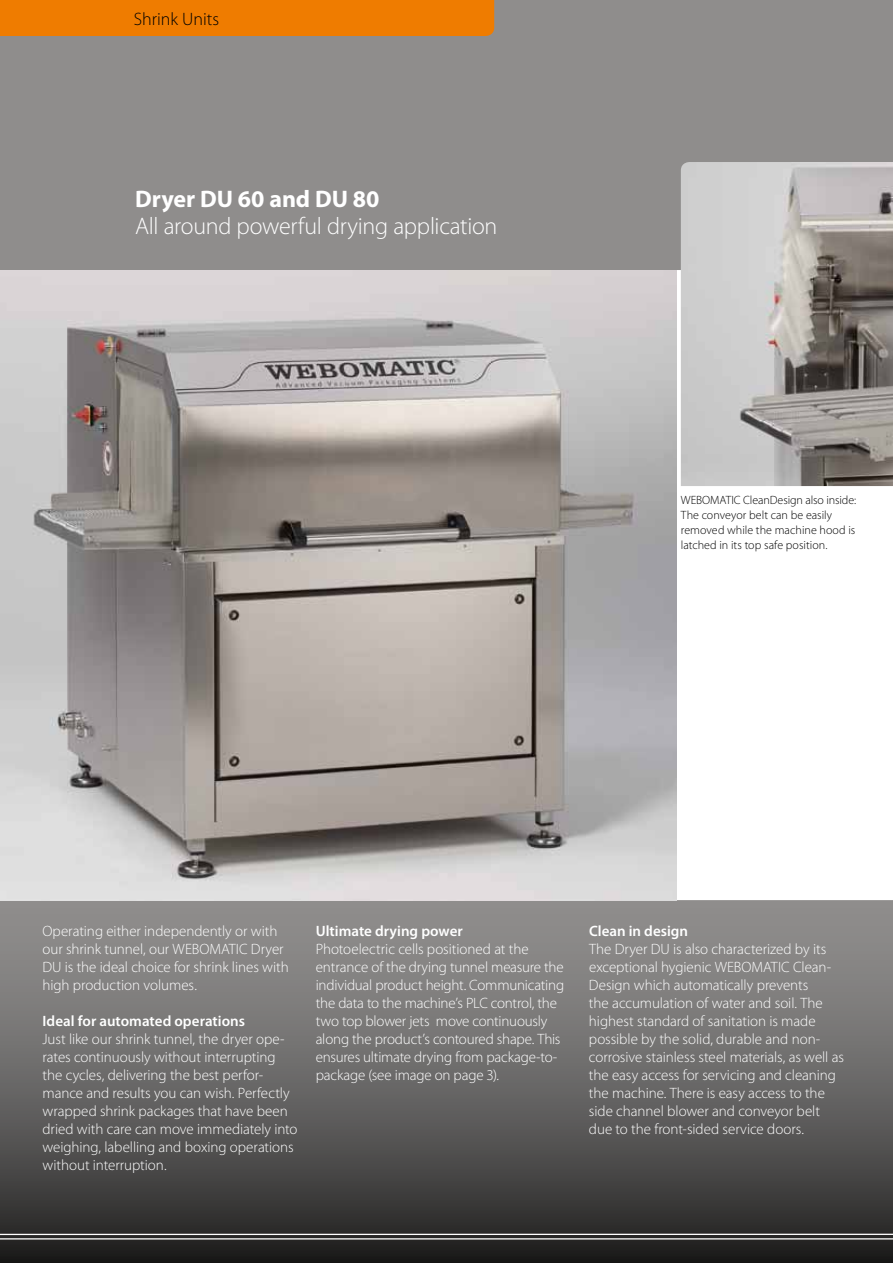
<style>
.page{position:relative;width:893px;height:1263px;background:#8f8d8c}
.page>*{position:absolute;margin:0;border:0;box-sizing:border-box;transform-origin:0 0}
.t1{font:300 24px "Myriad Pro";letter-spacing:-.015em;color:#fff}
.t2{font:700 24px "Myriad Pro";color:#fff}
.t3{font:300 18px "Myriad Pro";color:#000}
.t4{font:300 15px/18px "Myriad Pro";letter-spacing:-.005em;color:#fff}
.t5{font:600 15px "Myriad Pro";color:#fff}
.t6{font:300 12px/15px "Myriad Pro";color:#000}
</style>
<div class="page">
<div style="left:677px;top:270px;width:216px;height:630px;background:#fff"></div>
<svg style="left:0;top:900px;width:893px;height:363px"></svg>
<div style="left:0;top:0;width:494px;height:36px;background:#ef7c00"></div>
<img style="left:0;top:270px;width:677px;height:630px">
<img style="left:681px;top:162px;width:212px;height:324px">
<svg style="left:0;top:1186px;width:893px;height:55px;background:#3d3d3c"></svg>
<p class="t3" style="left:134px;top:8px;width:87px">Shrink Units</p>
<h1 class="t2" style="left:135px;top:183px;width:246px">Dryer DU 60 and DU 80</h1>
<h1 class="t1" style="left:135px;top:212px;width:364px">All around powerful drying application</h1>
<p class="t6" style="left:681px;top:492px;width:177px;text-indent:45px">TIC CleanDesign also inside:<br>The conveyor belt can be easily removed while the machine hood is latched in its top safe position.</p>
<p class="t6" style="left:681px;top:492px;width:31px">WEBOMA</p>
<p class="t4" style="left:43px;top:922px;width:236px">Operating either independently or with our shrink tunnel, our WEBOMA</p>
<p class="t4" style="left:43px;top:940px;width:248px;text-indent:186px">TIC Dryer<br>DU is the ideal choice for shrink lines with high production volumes.</p>
<p class="t5" style="left:43px;top:1011px;width:204px">Ideal for automated operations</p>
<p class="t4" style="left:43px;top:1030px;width:257px">Just like our shrink tunnel, the dryer ope&shy;rates continuously without interrupting the cycles, delivering the best perfor&shy;mance and results you can wish. Perfectly wrapped shrink packages that have been dried with care can move immediately into weighing, labelling and boxing operations without interruption.</p>
<p class="t5" style="left:316px;top:921px;width:149px">Ultimate drying power</p>
<p class="t4" style="left:316px;top:940px;width:250px">Photoelectric cells positioned at the entrance of the drying tunnel measure the individual product height. Communicating the data to the machine’s PLC control, the two top blower jets move continuously along the product’s contoured shape. This ensures ultimate drying from package-to&shy;package (see image on page 3).</p>
<p class="t5" style="left:589px;top:921px;width:101px">Clean in design</p>
<p class="t4" style="left:589px;top:940px;width:239px">The Dryer DU is also characterized by its exceptional hygienic WEBOMA</p>
<p class="t4" style="left:589px;top:958px;width:257px;text-indent:182px">TIC Clean-Design which automatically prevents<br>the accumulation of water and soil. The highest standard of sanitation is made possible by the solid, durable and non&shy;corrosive stainless steel materials, as well as the easy access for servicing and cleaning the machine. There is easy access to the side channel blower and conveyor belt due to the front-sided service doors.</p>
</div>
